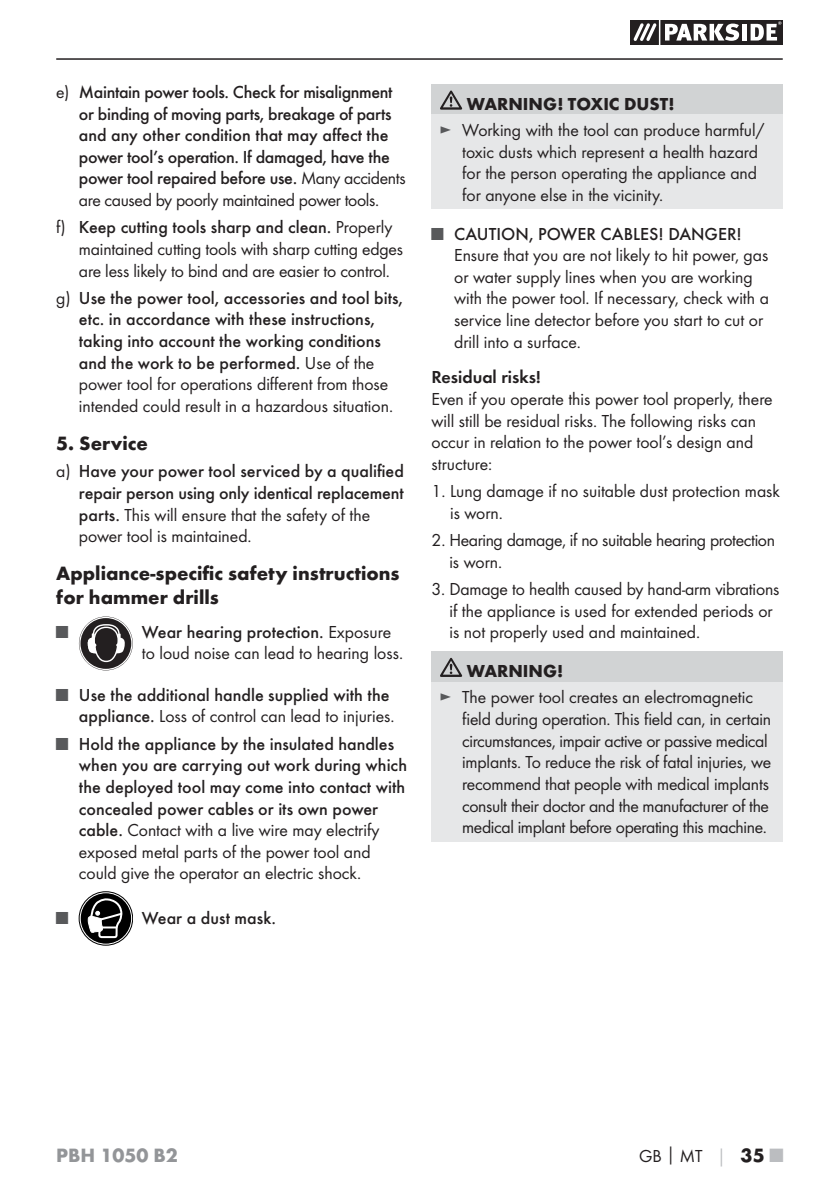
<style>
.page{position:relative;width:839px;height:1190px;background:#fff}
.page>*{position:absolute;margin:0;border:0;box-sizing:border-box;transform-origin:0 0}
.t1{font:700 20px/24px "Futura";color:#231f20}
.t2{font:700 20px "Futura";color:#939598}
.t3{font:18px/21.6px "Futura Boo";color:#231f20}
.t4{font:500 18px/21.6px "Futura";color:#231f20;text-align:center}
.t5{font:500 18px/21.6px "Futura";letter-spacing:-.02em;color:#231f20}
.t6{font:18px/21.6px "Futura Boo";letter-spacing:-.02em;color:#231f20}
.t7{font:700 18px "Futura";color:#231f20}
.t8{font:18px "Futura Dem";color:#231f20}
.t9{font:18px "Futura Boo";color:#58595b}
.s1{font-family:"Futura Boo";font-weight:400}
.s2{font-family:"Futura";font-weight:500}
.s3{font-family:"Futura Boo";font-weight:400;color:#58595b}
.s4{color:#58595b}
.s5{font-family:"Futura";font-weight:700}
.s6{font-family:"Futura";font-weight:700;color:#bbbdc0}
.s7{font-family:"Futura";font-weight:700;font-size:20px}
.s8{font-family:"Futura";font-weight:700;font-size:20px;color:#bbbdc0}
</style>
<div class="page">
<hr style="left:56px;top:58px;width:726px;height:2px;background:#231f20">
<svg style="left:630px;top:20px;width:152px;height:25px"></svg>
<hr style="left:658px;top:20px;width:2px;height:25px;background:#fff">
<svg style="left:79px;top:616px;width:54px;height:54px"></svg>
<div style="left:80px;top:892px;width:51px;height:52px;background:#000;border-radius:50%"></div>
<div style="left:80px;top:892px;width:52px;height:52px;border:1px solid #fff;border-radius:50%"></div>
<div style="left:79px;top:891px;width:54px;height:54px;border:1px solid #000;border-radius:50%"></div>
<svg style="left:87px;top:898px;width:36px;height:41px"></svg>
<div style="left:431px;top:85px;width:351px;height:30px;background:#d1d3d4"></div>
<div style="left:431px;top:115px;width:351px;height:94px;background:#e6e7e8"></div>
<svg style="left:440px;top:91px;width:22px;height:19px"></svg>
<div style="left:431px;top:652px;width:351px;height:30px;background:#d1d3d4"></div>
<div style="left:431px;top:682px;width:351px;height:159px;background:#e6e7e8"></div>
<svg style="left:440px;top:658px;width:22px;height:19px"></svg>
<p class="t5" style="left:79px;top:82px;width:328px;text-indent:-23px"><span class="s1">e)</span> Maintain power tools. Check for misalignment or binding of moving parts, breakage of parts and any other condition that may affect the power tool’s operation. If damaged, have the power tool repaired before use. <span class="s1">Many accidents</span></p>
<p class="t6" style="left:79px;top:190px;width:301px">are caused by poorly maintained power tools.</p>
<p class="t4" style="left:56px;top:218px;width:337px"><span class="s1">f)</span> Keep cutting tools sharp and clean. <span class="s1">Properly</span></p>
<p class="t3" style="left:79px;top:239px;width:325px">maintained cutting tools with sharp cutting edges are less likely to bind and are easier to control.</p>
<p class="t4" style="left:56px;top:288px;width:348px"><span class="s1">g)</span> Use the power tool, accessories and tool bits, etc. in accordance with these instructions,<br>taking into account the working conditions<br>and the work to be performed. <span class="s1">Use of the</span></p>
<p class="t3" style="left:79px;top:374px;width:315px">power tool for operations different from those intended could result in a hazardous situation.</p>
<p class="t1" style="left:56px;top:433px;width:93px">5. Service</p>
<p class="t4" style="left:56px;top:461px;width:349px;text-align:right"><span class="s1">a)</span> Have your power tool serviced by a qualified repair person using only identical replacement</p>
<p class="t3" style="left:79px;top:505px;width:293px"><span class="s2">parts.</span> This will ensure that the safety of the power tool is maintained.</p>
<p class="t1" style="left:56px;top:563px;width:344px">Appliance-specific safety instructions for hammer drills</p>
<p class="t9" style="left:56px;top:623px;width:14px">■</p>
<p class="t4" style="left:142px;top:622px;width:250px">Wear hearing protection. <span class="s1">Exposure</span></p>
<p class="t3" style="left:142px;top:643px;width:262px">to loud noise can lead to hearing loss.</p>
<p class="t4" style="left:56px;top:685px;width:335px"><span class="s3">■</span> Use the additional handle supplied with the</p>
<p class="t3" style="left:79px;top:706px;width:317px"><span class="s2">appliance.</span> Loss of control can lead to injuries.</p>
<p class="t4" style="left:79px;top:734px;width:330px;text-align:left;text-indent:-23px"><span class="s3">■</span> Hold the appliance by the insulated handles when you are carrying out work during which the deployed tool may come into contact with concealed power cables or its own power</p>
<p class="t3" style="left:79px;top:820px;width:302px"><span class="s2">cable.</span> Contact with a live wire may electrify exposed metal parts of the power tool and could give the operator an electric shock.</p>
<p class="t9" style="left:56px;top:909px;width:14px">■</p>
<p class="t4" style="left:142px;top:908px;width:136px">Wear a dust mask.</p>
<p class="t7" style="left:466px;top:97px;width:209px">WARNING! TOXIC DUST!</p>
<p class="t3" style="left:462px;top:120px;width:303px;text-indent:-23px"><span class="s4">►</span> Working with the tool can produce harmful/ toxic dusts which represent a health hazard for the person operating the appliance and for anyone else in the vicinity.</p>
<p class="t4" style="left:431px;top:224px;width:312px"><span class="s3">■</span> CAUTION, POWER CABLES! DANGER!</p>
<p class="t3" style="left:454px;top:245px;width:316px">Ensure that you are not likely to hit power, gas or water supply lines when you are working with the power tool. If necessary, check with a service line detector before you start to cut or drill into a surface.</p>
<p class="t8" style="left:431px;top:369px;width:110px">Residual risks!</p>
<p class="t3" style="left:431px;top:389px;width:342px">Even if you operate this power tool properly, there will still be residual risks. The following risks can occur in relation to the power tool’s design and structure:</p>
<p class="t3" style="left:450px;top:481px;width:331px;text-indent:-19px">1. Lung damage if no suitable dust protection mask is worn.</p>
<p class="t6" style="left:449px;top:530px;width:327px;text-indent:-18px">2. Hearing damage, if no suitable hearing protection is worn.</p>
<p class="t3" style="left:449px;top:579px;width:331px;text-indent:-18px">3. Damage to health caused by hand-arm vibrations if the appliance is used for extended periods or is not properly used and maintained.</p>
<p class="t7" style="left:466px;top:664px;width:98px">WARNING!</p>
<p class="t3" style="left:462px;top:687px;width:310px;text-indent:-23px"><span class="s4">►</span> The power tool creates an electromagnetic field during operation. This field can, in certain circumstances, impair active or passive medical implants. To reduce the risk of fatal injuries, we recommend that people with medical implants consult their doctor and the manufacturer of the medical implant before operating this machine.</p>
<p class="t2" style="left:56px;top:1147px;width:123px">PBH 1050 B2</p>
<p class="t3" style="left:638px;top:1146px;width:145px">GB<span class="s5">│</span>MT <span class="s6">│</span> <span class="s7">35</span> <span class="s8">■</span></p>
</div>
